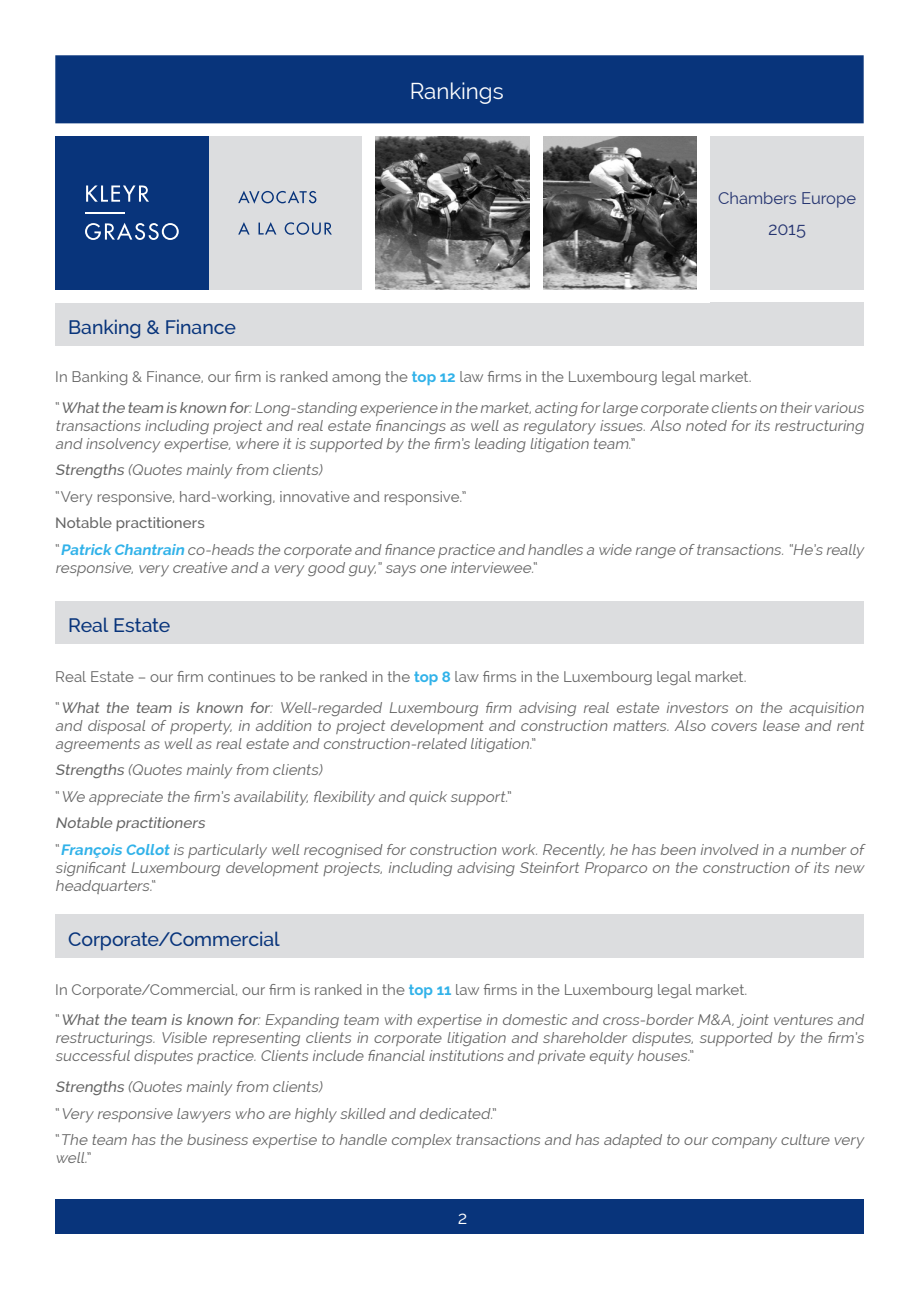
<style>
.page{position:relative;width:919px;height:1289px;background:#fff}
.page>*{position:absolute;margin:0;border:0;box-sizing:border-box;transform-origin:0 0}
.t1{font:22.5px "Raleway";letter-spacing:-.005em;color:#fff}
.t2{font:500 19.5px "Raleway";letter-spacing:-.005em;color:#08347b}
.t3{font:18px "Raleway";color:#253470}
.t4{font:18px "Raleway";color:#fff}
.t5{font:16.5px "Raleway";color:#253470}
.t6{font:italic 15px/18px "Raleway";letter-spacing:.005em;color:#646464;text-align:justify}
.t7{font:15px "Raleway";letter-spacing:.005em;color:#646464}
.t8{font:italic 500 15px "Raleway";color:#646464}
.t9{font:500 15px "Raleway";letter-spacing:.005em;color:#646464}
.s1{font-weight:700;color:#31b2e9}
.s2{font-style:normal}
.s3{font-weight:500}
</style>
<div class="page">
<div style="left:55px;top:1199px;width:808px;height:34px;background:#08347b"></div>
<div style="left:710px;top:136px;width:153px;height:153px;background:#dcdddf"></div>
<div style="left:208px;top:136px;width:153px;height:153px;background:#dcdddf"></div>
<svg style="left:238px;top:191px;width:78px;height:13px"></svg>
<svg style="left:238px;top:222px;width:11px;height:12px"></svg>
<svg style="left:258px;top:222px;width:18px;height:12px"></svg>
<svg style="left:284px;top:222px;width:48px;height:13px"></svg>
<div style="left:55px;top:136px;width:153px;height:153px;background:#08347b"></div>
<hr style="left:86px;top:212px;width:39px;height:1px;background:#fff">
<svg style="left:86px;top:185px;width:63px;height:17px"></svg>
<svg style="left:85px;top:223px;width:94px;height:17px"></svg>
<img style="left:376px;top:136px;width:153px;height:153px">
<img style="left:543px;top:136px;width:153px;height:153px">
<div style="left:710px;top:302px;width:153px;height:42px;background:#dcdddf"></div>
<div style="left:55px;top:55px;width:808px;height:68px;background:#08347b;border:2px solid #08347b"></div>
<div style="left:55px;top:601px;width:808px;height:42px;background:#dcdddf"></div>
<div style="left:55px;top:914px;width:808px;height:44px;background:#dcdddf"></div>
<div style="left:55px;top:303px;width:808px;height:42px;background:#dcdddf"></div>
<p class="t1" style="left:409px;top:78px;width:95px">Rankings</p>
<p class="t5" style="left:718px;top:189px;width:139px">Chambers Europe</p>
<p class="t3" style="left:768px;top:218px;width:39px">2015</p>
<p class="t2" style="left:68px;top:315px;width:169px">Banking &amp; Finance</p>
<p class="t7" style="left:55px;top:368px;width:697px">In Banking &amp; Finance, our firm is ranked among the <span class="s1">top 12</span> law firms in the Luxembourg legal market.</p>
<p class="t6" style="left:55px;top:398px;width:812px"><span class="s2">“</span> <span class="s3">Whatthe team is known for</span>:Long-standing experience in the market,acting forlarge corporate clients on theirvarious transactions including project and real estate financings as well as regulatory issues. Also noted for its restructuring and insolvency expertise,where itis supported by the firm’s leading litigation team<span class="s2">.”</span></p>
<p class="t6" style="left:55px;top:461px;width:271px"><span class="s3">Strengths</span> (Quotes mainly from clients)</p>
<p class="t7" style="left:55px;top:488px;width:412px">“Very responsive, hard-working, innovative and responsive.”</p>
<p class="t9" style="left:55px;top:514px;width:151px">Notable practitioners</p>
<p class="t6" style="left:55px;top:540px;width:812px"><span class="s2">“</span> <span class="s1">Patrick Chantrain</span> co-heads the corporate and finance practice and handles a wide range oftransactions.“He’s really responsive,very creative and a very good guy,”says one interviewee.<span class="s2">“</span></p>
<p class="t2" style="left:68px;top:613px;width:104px">Real Estate</p>
<p class="t7" style="left:55px;top:668px;width:692px">Real Estate – our firm continues to be ranked in the <span class="s1">top 8</span> law firms in the Luxembourg legal market.</p>
<p class="t6" style="left:55px;top:698px;width:812px"><span class="s2">“</span> <span class="s3">What the team is known for</span>: Well-regarded Luxembourg firm advising real estate investors on the acquisition and disposal of property, in addition to project development and construction matters. Also covers lease and rent agreements as wellas realestate and construction-related litigation<span class="s2">.”</span></p>
<p class="t6" style="left:55px;top:761px;width:271px"><span class="s3">Strengths</span> (Quotes mainly from clients)</p>
<p class="t6" style="left:55px;top:787px;width:458px"><span class="s2">“</span> We appreciate the firm’s availability,flexibility and quick support.<span class="s2">”</span></p>
<p class="t8" style="left:55px;top:814px;width:154px">Notable practitioners</p>
<p class="t6" style="left:55px;top:840px;width:812px"><span class="s2">“</span> <span class="s1">François Collot</span> is particularly well recognised for construction work. Recently, he has been involved in a number of significant Luxembourg development projects, including advising Steinfort Proparco on the construction of its new headquarters.<span class="s2">“</span></p>
<p class="t2" style="left:68px;top:927px;width:213px">Corporate/Commercial</p>
<p class="t7" style="left:55px;top:980px;width:693px">In Corporate/Commercial, our firm is ranked in the <span class="s1">top 11</span> law firms in the Luxembourg legal market.</p>
<p class="t6" style="left:55px;top:1011px;width:812px"><span class="s2">“</span> <span class="s3">What the team is known for</span>: Expanding team with expertise in domestic and cross-border M&amp;A, joint ventures and restructurings. Visible representing clients in corporate litigation and shareholder disputes, supported by the firm’s successfuldisputes practice.Clients include financialinstitutions and private equity houses.<span class="s2">”</span></p>
<p class="t6" style="left:55px;top:1077px;width:271px"><span class="s3">Strengths</span> (Quotes mainly from clients)</p>
<p class="t6" style="left:55px;top:1104px;width:443px"><span class="s2">“</span> Very responsive lawyers who are highly skilled and dedicated.<span class="s2">”</span></p>
<p class="t6" style="left:55px;top:1130px;width:813px"><span class="s2">“</span> The team has the business expertise to handle complex transactions and has adapted to our company culture very well.<span class="s2">”</span></p>
<p class="t4" style="left:458px;top:1207px;width:11px">2</p>
</div>
